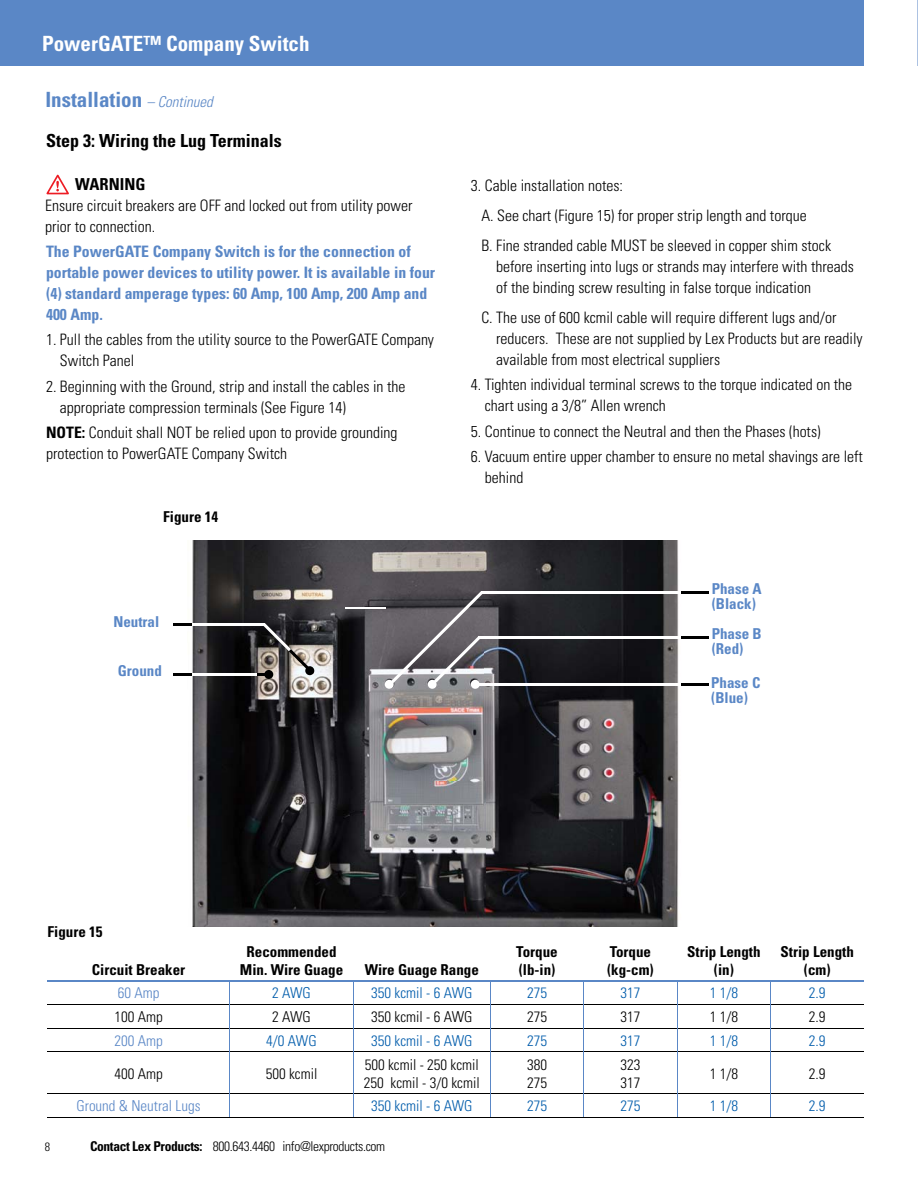
<style>
.page{position:relative;width:918px;height:1188px;background:#fff}
.page>*{position:absolute;margin:0;border:0;box-sizing:border-box;transform-origin:0 0}
.t1{font:700 condensed 21px "Univers";color:#fff}
.t2{font:700 condensed 21px "Univers";color:#5a87c6}
.t3{font:700 condensed 18px "Univers";color:#000}
.t4{font:700 condensed 16.5px "Univers";color:#000}
.t5{font:300 condensed 15.75px/21px "Univers";color:#000}
.t6{font:700 condensed 15.75px/21px "Univers";color:#5a87c6}
.t7{font:700 condensed 15px/18px "Univers";color:#000;text-align:center}
.t8{font:300 condensed 15px/18px "Univers";color:#000}
.t9{font:300 condensed 15px "Univers";color:#005cab}
.t10{font:700 condensed 15px/15px "Univers";color:#5a87c6}
.t11{font:300 condensed 15px "Univers";color:#5a87c6}
.t12{font:300 condensed 13.5px "Univers";letter-spacing:-.025em;color:#000}
.t13{font:300 condensed 12px "Univers";color:#000}
.s1{font-weight:300;font-style:italic;font-size:15px}
.s2{font-weight:700}
</style>
<div class="page">
<img style="left:192px;top:540px;width:487px;height:386px">
<svg style="left:46px;top:174px;width:23px;height:21px"></svg>
<div style="left:0;top:0;width:864px;height:66px;background:#5a87c6"></div>
<hr style="left:346px;top:607px;width:40px;height:1px;background:#fff">
<div style="left:385px;top:680px;width:9px;height:9px;background:#fff;border-radius:50%"></div>
<div style="left:428px;top:680px;width:9px;height:9px;background:#fff;border-radius:50%"></div>
<div style="left:471px;top:680px;width:9px;height:9px;background:#fff;border-radius:50%"></div>
<hr style="left:481px;top:591px;width:225px;height:3px;background:#fff">
<hr style="left:478px;top:636px;width:228px;height:3px;background:#fff">
<hr style="left:475px;top:683px;width:231px;height:3px;background:#fff">
<div style="left:305px;top:666px;width:9px;height:9px;background:#000;border-radius:50%"></div>
<hr style="left:173px;top:623px;width:91px;height:3px;background:#000">
<div style="left:264px;top:670px;width:9px;height:9px;background:#000;border-radius:50%"></div>
<hr style="left:173px;top:673px;width:94px;height:3px;background:#000">
<svg style="left:389px;top:591px;width:94px;height:94px;background:#716e73"></svg>
<hr style="left:681px;top:591px;width:28px;height:3px;background:#000">
<hr style="left:681px;top:636px;width:28px;height:3px;background:#000">
<hr style="left:681px;top:683px;width:28px;height:3px;background:#000">
<svg style="left:262px;top:623px;width:51px;height:50px;background:#64605f"></svg>
<hr style="left:192px;top:623px;width:73px;height:3px;background:#fff">
<hr style="left:192px;top:673px;width:65px;height:3px;background:#fff">
<hr style="left:48px;top:1004px;width:181px;height:1px;background:#000">
<hr style="left:230px;top:1004px;width:123px;height:1px;background:#000">
<hr style="left:354px;top:1004px;width:136px;height:1px;background:#000">
<hr style="left:490px;top:1004px;width:94px;height:1px;background:#000">
<hr style="left:584px;top:1004px;width:93px;height:1px;background:#000">
<hr style="left:677px;top:1004px;width:93px;height:1px;background:#000">
<hr style="left:771px;top:1004px;width:93px;height:1px;background:#000">
<hr style="left:48px;top:1028px;width:181px;height:1px;background:#000">
<hr style="left:230px;top:1028px;width:123px;height:1px;background:#000">
<hr style="left:354px;top:1028px;width:136px;height:1px;background:#000">
<hr style="left:490px;top:1028px;width:94px;height:1px;background:#000">
<hr style="left:584px;top:1028px;width:93px;height:1px;background:#000">
<hr style="left:677px;top:1028px;width:93px;height:1px;background:#000">
<hr style="left:771px;top:1028px;width:93px;height:1px;background:#000">
<hr style="left:48px;top:1052px;width:181px;height:1px;background:#000">
<hr style="left:230px;top:1052px;width:123px;height:1px;background:#000">
<hr style="left:354px;top:1052px;width:136px;height:1px;background:#000">
<hr style="left:490px;top:1052px;width:94px;height:1px;background:#000">
<hr style="left:584px;top:1052px;width:93px;height:1px;background:#000">
<hr style="left:677px;top:1052px;width:93px;height:1px;background:#000">
<hr style="left:771px;top:1052px;width:93px;height:1px;background:#000">
<hr style="left:48px;top:1093px;width:181px;height:1px;background:#000">
<hr style="left:230px;top:1093px;width:123px;height:1px;background:#000">
<hr style="left:354px;top:1093px;width:136px;height:1px;background:#000">
<hr style="left:490px;top:1093px;width:94px;height:1px;background:#000">
<hr style="left:584px;top:1093px;width:93px;height:1px;background:#000">
<hr style="left:677px;top:1093px;width:93px;height:1px;background:#000">
<hr style="left:771px;top:1093px;width:93px;height:1px;background:#000">
<hr style="left:48px;top:1117px;width:816px;height:1px;background:#000">
<hr style="left:48px;top:980px;width:816px;height:2px;background:#5a87c6">
<svg style="left:229px;top:982px;width:1px;height:70px"></svg>
<svg style="left:353px;top:982px;width:1px;height:70px"></svg>
<svg style="left:490px;top:982px;width:1px;height:70px"></svg>
<svg style="left:677px;top:982px;width:1px;height:70px"></svg>
<svg style="left:770px;top:982px;width:1px;height:70px"></svg>
<hr style="left:229px;top:1052px;width:1px;height:42px;background:#5a87c6">
<hr style="left:353px;top:1052px;width:1px;height:42px;background:#5a87c6">
<hr style="left:490px;top:1052px;width:1px;height:42px;background:#5a87c6">
<hr style="left:584px;top:1052px;width:1px;height:42px;background:#5a87c6">
<hr style="left:677px;top:1052px;width:1px;height:42px;background:#5a87c6">
<hr style="left:770px;top:1052px;width:1px;height:42px;background:#5a87c6">
<svg style="left:229px;top:1094px;width:1px;height:23px"></svg>
<svg style="left:353px;top:1094px;width:1px;height:23px"></svg>
<svg style="left:490px;top:1094px;width:1px;height:23px"></svg>
<svg style="left:677px;top:1094px;width:1px;height:23px"></svg>
<svg style="left:770px;top:1094px;width:1px;height:23px"></svg>
<h1 class="t1" style="left:42px;top:36px;width:269px">PowerGATE™ Company Switch</h1>
<h1 class="t2" style="left:45px;top:92px;width:169px">Installation <span class="s1">– Continued</span></h1>
<p class="t3" style="left:46px;top:134px;width:237px">Step 3: Wiring the Lug Terminals</p>
<p class="t4" style="left:75px;top:178px;width:72px">WARNING</p>
<p class="t5" style="left:45px;top:197px;width:369px">Ensure circuit breakers are OFF and locked out from utility power prior to connection.</p>
<p class="t6" style="left:46px;top:242px;width:391px">The PowerGATE Company Switch is for the connection of portable power devices to utility power. It is available in four (4) standard amperage types: 60 Amp, 100 Amp, 200 Amp and 400 Amp.</p>
<p class="t5" style="left:60px;top:331px;width:376px;text-indent:-14px">1. Pull the cables from the utility source to the PowerGATE Company<br>Switch Panel</p>
<p class="t5" style="left:60px;top:378px;width:347px;text-indent:-14px">2. Beginning with the Ground, strip and install the cables in the appropriate compression terminals (See Figure 14)</p>
<p class="t5" style="left:46px;top:424px;width:353px"><span class="s2">NOTE:</span> Conduit shall NOT be relied upon to provide grounding protection to PowerGATE Company Switch</p>
<p class="t7" style="left:163px;top:509px;width:56px">Figure 14</p>
<p class="t10" style="left:113px;top:615px;width:47px">Neutral</p>
<p class="t10" style="left:118px;top:664px;width:46px">Ground</p>
<p class="t5" style="left:481px;top:172px;width:351px;line-height:30px;text-indent:-11px">3. Cable installation notes:<br>A. See chart (Figure 15) for proper strip length and torque<br>B. Fine stranded cable MUST be sleeved in copper shim stock</p>
<p class="t5" style="left:496px;top:258px;width:359px">before inserting into lugs or strands may interfere with threads of the binding screw resulting in false torque indication</p>
<p class="t5" style="left:496px;top:309px;width:368px;text-indent:-15px">C. The use of 600 kcmil cable will require different lugs and/or reducers. These are not supplied by Lex Products but are readily available from most electrical suppliers</p>
<p class="t5" style="left:485px;top:376px;width:369px;text-indent:-14px">4. Tighten individual terminal screws to the torque indicated on the chart using a 3/8” Allen wrench</p>
<p class="t5" style="left:471px;top:423px;width:351px">5. Continue to connect the Neutral and then the Phases (hots)</p>
<p class="t5" style="left:485px;top:448px;width:380px;text-indent:-14px">6. Vacuum entire upper chamber to ensure no metal shavings are left behind</p>
<p class="t10" style="left:712px;top:582px;width:51px">Phase A (Black)</p>
<p class="t10" style="left:712px;top:627px;width:51px">Phase B (Red)</p>
<p class="t10" style="left:711px;top:676px;width:51px">Phase C (Blue)</p>
<p class="t7" style="left:48px;top:924px;width:56px">Figure 15</p>
<p class="t7" style="left:92px;top:961px;width:95px">Circuit Breaker</p>
<p class="t7" style="left:240px;top:943px;width:105px">Recommended<br>Min. Wire Guage</p>
<p class="t7" style="left:365px;top:961px;width:116px">Wire Guage Range</p>
<p class="t7" style="left:516px;top:943px;width:43px;text-align:left">Torque (lb-in)</p>
<p class="t7" style="left:607px;top:943px;width:48px;text-align:left">Torque (kg-cm)</p>
<p class="t7" style="left:687px;top:943px;width:75px">Strip Length (in)</p>
<p class="t7" style="left:781px;top:943px;width:75px">Strip Length (cm)</p>
<p class="t11" style="left:118px;top:988px;width:43px">60 Amp</p>
<p class="t9" style="left:272px;top:988px;width:40px">2 AWG</p>
<p class="t9" style="left:371px;top:988px;width:103px">350 kcmil - 6 AWG</p>
<p class="t9" style="left:527px;top:988px;width:21px">275</p>
<p class="t9" style="left:620px;top:988px;width:21px">317</p>
<p class="t9" style="left:710px;top:988px;width:30px">1 1/8</p>
<p class="t9" style="left:809px;top:988px;width:18px">2.9</p>
<p class="t8" style="left:114px;top:1010px;width:50px">100 Amp</p>
<p class="t8" style="left:272px;top:1010px;width:40px">2 AWG</p>
<p class="t8" style="left:371px;top:1010px;width:103px">350 kcmil - 6 AWG</p>
<p class="t8" style="left:527px;top:1010px;width:21px">275</p>
<p class="t8" style="left:620px;top:1010px;width:21px">317</p>
<p class="t8" style="left:710px;top:1010px;width:30px">1 1/8</p>
<p class="t8" style="left:809px;top:1010px;width:18px">2.9</p>
<p class="t11" style="left:114px;top:1035px;width:50px">200 Amp</p>
<p class="t9" style="left:266px;top:1035px;width:52px">4/0 AWG</p>
<p class="t9" style="left:371px;top:1035px;width:103px">350 kcmil - 6 AWG</p>
<p class="t9" style="left:527px;top:1035px;width:21px">275</p>
<p class="t9" style="left:620px;top:1035px;width:21px">317</p>
<p class="t9" style="left:710px;top:1035px;width:30px">1 1/8</p>
<p class="t9" style="left:809px;top:1035px;width:18px">2.9</p>
<p class="t8" style="left:114px;top:1066px;width:50px">400 Amp</p>
<p class="t8" style="left:266px;top:1066px;width:53px">500 kcmil</p>
<p class="t8" style="left:364px;top:1057px;width:117px">500 kcmil - 250 kcmil<br>250 kcmil - 3/0 kcmil</p>
<p class="t8" style="left:527px;top:1057px;width:21px">380<br>275</p>
<p class="t8" style="left:620px;top:1057px;width:21px">323<br>317</p>
<p class="t8" style="left:710px;top:1066px;width:30px">1 1/8</p>
<p class="t8" style="left:809px;top:1066px;width:18px">2.9</p>
<p class="t11" style="left:76px;top:1101px;width:126px">Ground &amp; Neutral Lugs</p>
<p class="t9" style="left:371px;top:1101px;width:103px">350 kcmil - 6 AWG</p>
<p class="t9" style="left:527px;top:1101px;width:21px">275</p>
<p class="t9" style="left:620px;top:1101px;width:21px">275</p>
<p class="t9" style="left:710px;top:1101px;width:30px">1 1/8</p>
<p class="t9" style="left:809px;top:1101px;width:18px">2.9</p>
<p class="t13" style="left:45px;top:1142px;width:7px">8</p>
<p class="t12" style="left:90px;top:1141px;width:297px"><span class="s2">Contact Lex Products:</span> 800.643.4460 info@lexproducts.com</p>
</div>
